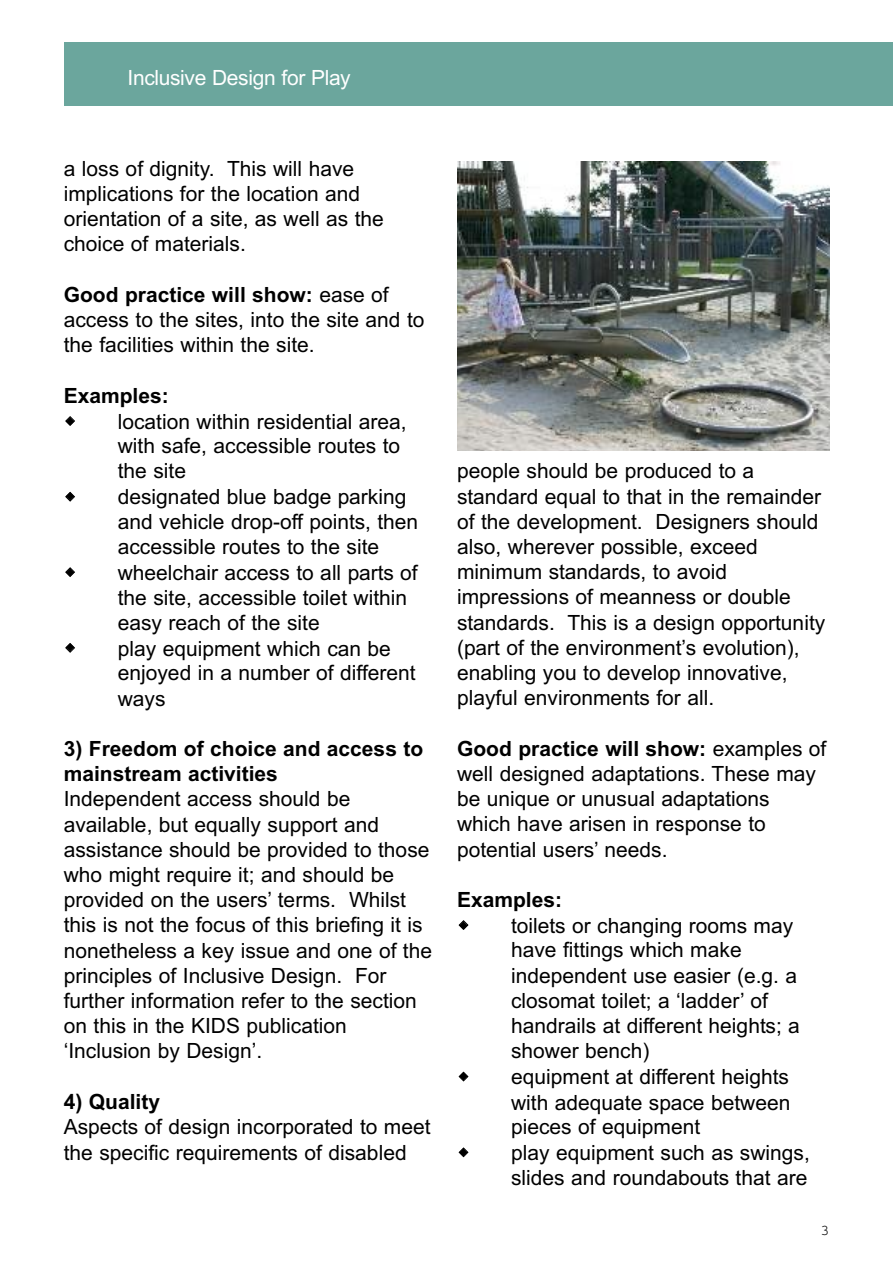
<style>
.page{position:relative;width:893px;height:1263px;background:#fff}
.page>*{position:absolute;margin:0;border:0;box-sizing:border-box;transform-origin:0 0}
.t1{font:21px/25.2px "Arial";color:#000}
.t2{font:700 21px/25.2px "Arial";color:#000}
.t3{font:21px "Arial";letter-spacing:-.015em;color:#fff}
.t4{font:15px "Courier";color:#000}
.s1{font-weight:700}
</style>
<div class="page">
<img style="left:457px;top:162px;width:372px;height:289px">
<div style="left:64px;top:43px;width:829px;height:63px;background:#6ba69d"></div>
<p class="t3" style="left:128px;top:64px;width:225px">Inclusive Design for Play</p>
<p class="t1" style="left:64px;top:156px;width:322px">a loss of dignity. This will have implications for the location and orientation of a site, as well as the choice of materials.</p>
<p class="t1" style="left:64px;top:282px;width:362px"><span class="s1">Good practice will show:</span> ease of access to the sites, into the site and to the facilities within the site.</p>
<p class="t2" style="left:64px;top:383px;width:107px">Examples:</p>
<p class="t1" style="left:118px;top:409px;width:302px">location within residential area, with safe, accessible routes to the site<br>designated blue badge parking and vehicle drop-off points, then accessible routes to the site wheelchair access to all parts of the site, accessible toilet within easy reach of the site<br>play equipment which can be enjoyed in a number of different ways</p>
<p class="t2" style="left:64px;top:737px;width:361px">3) Freedom of choice and access to mainstream activities</p>
<p class="t1" style="left:64px;top:786px;width:370px">Independent access should be available, but equally support and assistance should be provided to those who might require it; and should be provided on the users’ terms. Whilst this is not the focus of this briefing it is nonetheless a key issue and one of the principles of Inclusive Design. For further information refer to the section on this in the KIDS publication ‘Inclusion by Design’.</p>
<p class="t2" style="left:64px;top:1089px;width:98px">4) Quality</p>
<p class="t1" style="left:64px;top:1114px;width:368px;line-height:26.1px">Aspects of design incorporated to meet the specific requirements of disabled</p>
<p class="t1" style="left:457px;top:459px;width:370px">people should be produced to a standard equal to that in the remainder of the development. Designers should also, wherever possible, exceed minimum standards, to avoid impressions of meanness or double standards. This is a design opportunity (part of the environment’s evolution), enabling you to develop innovative, playful environments for all.</p>
<p class="t1" style="left:457px;top:736px;width:371px"><span class="s1">Good practice will show:</span> examples of well designed adaptations. These may be unique or unusual adaptations which have arisen in response to potential users’ needs.</p>
<p class="t2" style="left:457px;top:888px;width:107px">Examples:</p>
<p class="t1" style="left:511px;top:913px;width:300px">toilets or changing rooms may have fittings which make independent use easier (e.g. a closomat toilet; a ‘ladder’ of handrails at different heights; a shower bench)<br>equipment at different heights with adequate space between pieces of equipment<br>play equipment such as swings, slides and roundabouts that are</p>
<p class="t4" style="left:821px;top:1222px;width:10px">3</p>
</div>
